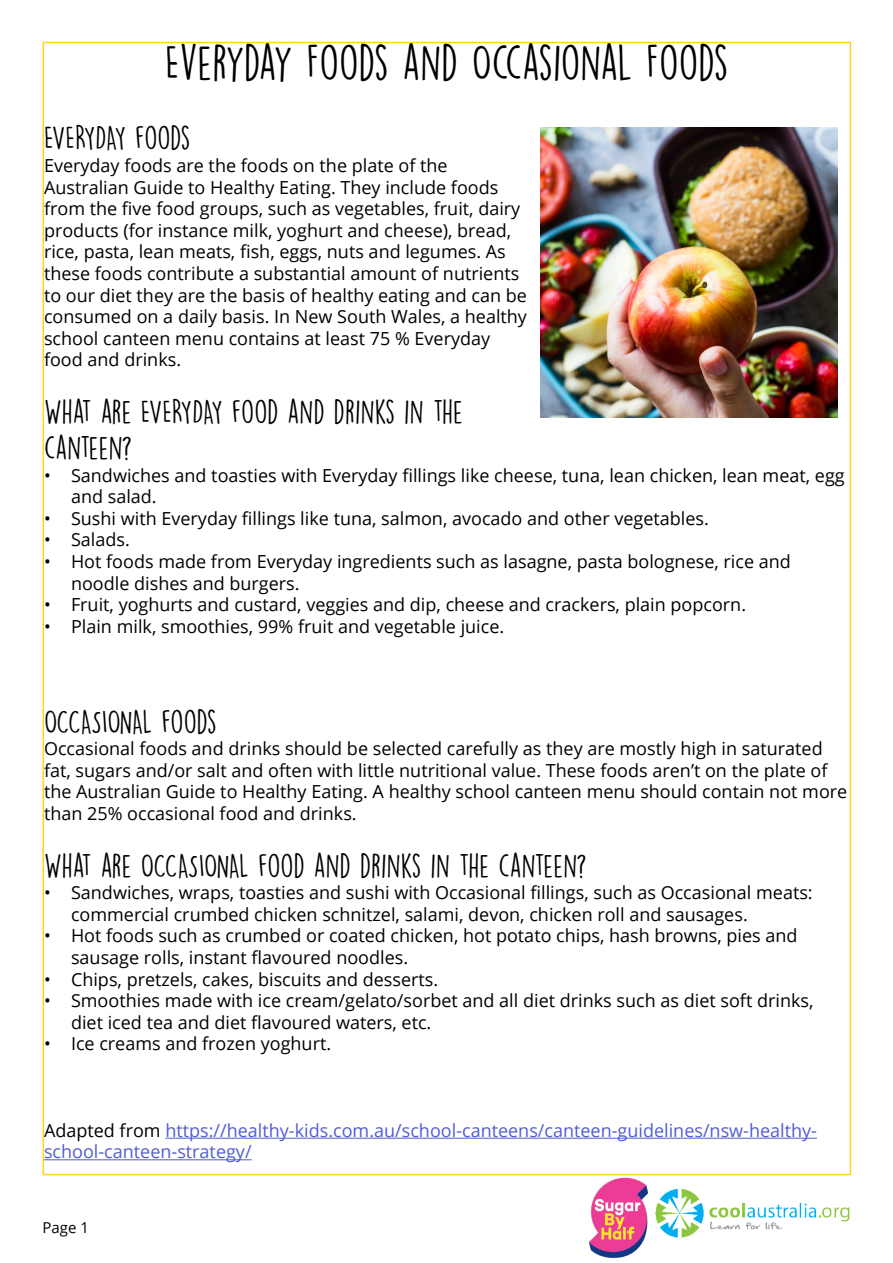
<style>
.page{position:relative;width:893px;height:1263px;background:#fff}
.page>*{position:absolute;margin:0;border:0;box-sizing:border-box;transform-origin:0 0}
.Heading{font:45px "DK Lemon Yellow Sun";color:#000}
.Subheading{font:30px/36px "DK Lemon Yellow Sun";color:#000}
.Subheading-2{font:30px "DK Lemon Yellow Sun";letter-spacing:-.03em;color:#000}
.Paragraphs{font:18px/21.6px "Open Sans";color:#000}
.Paragraphs-2{font:18px/21.6px "Open Sans";color:#4f5cd6}
.t1{font:15px "Open Sans";color:#000}
.s1{color:#000}
</style>
<div class="page">
<img style="left:656px;top:1189px;width:194px;height:49px">
<hr style="left:165px;top:1138px;width:652px;height:1px;background:#4f5cd6">
<hr style="left:44px;top:1159px;width:208px;height:1px;background:#4f5cd6">
<img style="left:540px;top:128px;width:298px;height:290px">
<img style="left:582px;top:1173px;width:74px;height:86px">
<p class="Heading" style="left:165px;top:35px;width:565px">EVERYDAY FOODS AND OCCASIONAL FOODS</p>
<p class="Subheading" style="left:44px;top:120px;width:148px">EVERYDAY FOODS</p>
<p class="Paragraphs" style="left:44px;top:154px;width:484px">Everyday foods are the foods on the plate of the Australian Guide to Healthy Eating. They include foods from the five food groups, such as vegetables, fruit, dairy products (for instance milk, yoghurt and cheese), bread, rice, pasta, lean meats, fish, eggs, nuts and legumes. As these foods contribute a substantial amount of nutrients to our diet they are the basis of healthy eating and can be consumed on a daily basis. In New South Wales, a healthy school canteen menu contains at least 75 % Everyday food and drinks.</p>
<p class="Subheading" style="left:44px;top:394px;width:421px">WHAT ARE EVERYDAY FOOD AND DRINKS IN THE<br>CANTEEN?</p>
<p class="Paragraphs" style="left:71px;top:464px;width:775px;text-indent:-27px">• Sandwiches and toasties with Everyday fillings like cheese, tuna, lean chicken, lean meat, egg and salad.</p>
<p class="Paragraphs" style="left:44px;top:507px;width:666px">• Sushi with Everyday fillings like tuna, salmon, avocado and other vegetables.</p>
<p class="Paragraphs" style="left:44px;top:529px;width:87px">• Salads.</p>
<p class="Paragraphs" style="left:71px;top:550px;width:721px;text-indent:-27px">• Hot foods made from Everyday ingredients such as lasagne, pasta bolognese, rice and noodle dishes and burgers.</p>
<p class="Paragraphs" style="left:44px;top:593px;width:704px">• Fruit, yoghurts and custard, veggies and dip, cheese and crackers, plain popcorn.</p>
<p class="Paragraphs" style="left:44px;top:615px;width:462px">• Plain milk, smoothies, 99% fruit and vegetable juice.</p>
<p class="Subheading-2" style="left:44px;top:703px;width:174px">OCCASIONAL FOODS</p>
<p class="Paragraphs" style="left:44px;top:737px;width:805px">Occasional foods and drinks should be selected carefully as they are mostly high in saturated fat, sugars and/or salt and often with little nutritional value. These foods aren’t on the plate of the Australian Guide to Healthy Eating. A healthy school canteen menu should contain not more than 25% occasional food and drinks.</p>
<p class="Subheading" style="left:44px;top:847px;width:544px">WHAT ARE OCCASIONAL FOOD AND DRINKS IN THE CANTEEN?</p>
<p class="Paragraphs" style="left:71px;top:881px;width:743px;text-indent:-27px">• Sandwiches, wraps, toasties and sushi with Occasional fillings, such as Occasional meats: commercial crumbed chicken schnitzel, salami, devon, chicken roll and sausages.</p>
<p class="Paragraphs" style="left:71px;top:925px;width:728px;text-indent:-27px">• Hot foods such as crumbed or coated chicken, hot potato chips, hash browns, pies and sausage rolls, instant flavoured noodles.</p>
<p class="Paragraphs" style="left:44px;top:968px;width:396px">• Chips, pretzels, cakes, biscuits and desserts.</p>
<p class="Paragraphs" style="left:71px;top:989px;width:744px;text-indent:-27px">• Smoothies made with ice cream/gelato/sorbet and all diet drinks such as diet soft drinks, diet iced tea and diet flavoured waters, etc.</p>
<p class="Paragraphs" style="left:44px;top:1033px;width:289px">• Ice creams and frozen yoghurt.</p>
<p class="Paragraphs-2" style="left:44px;top:1119px;width:774px"><span class="s1">Adapted from</span> https://healthy-kids.com.au/school-canteens/canteen-guidelines/nsw-healthy&shy;school-canteen-strategy/</p>
<p class="t1" style="left:43px;top:1217px;width:48px">Page 1</p>
</div>
